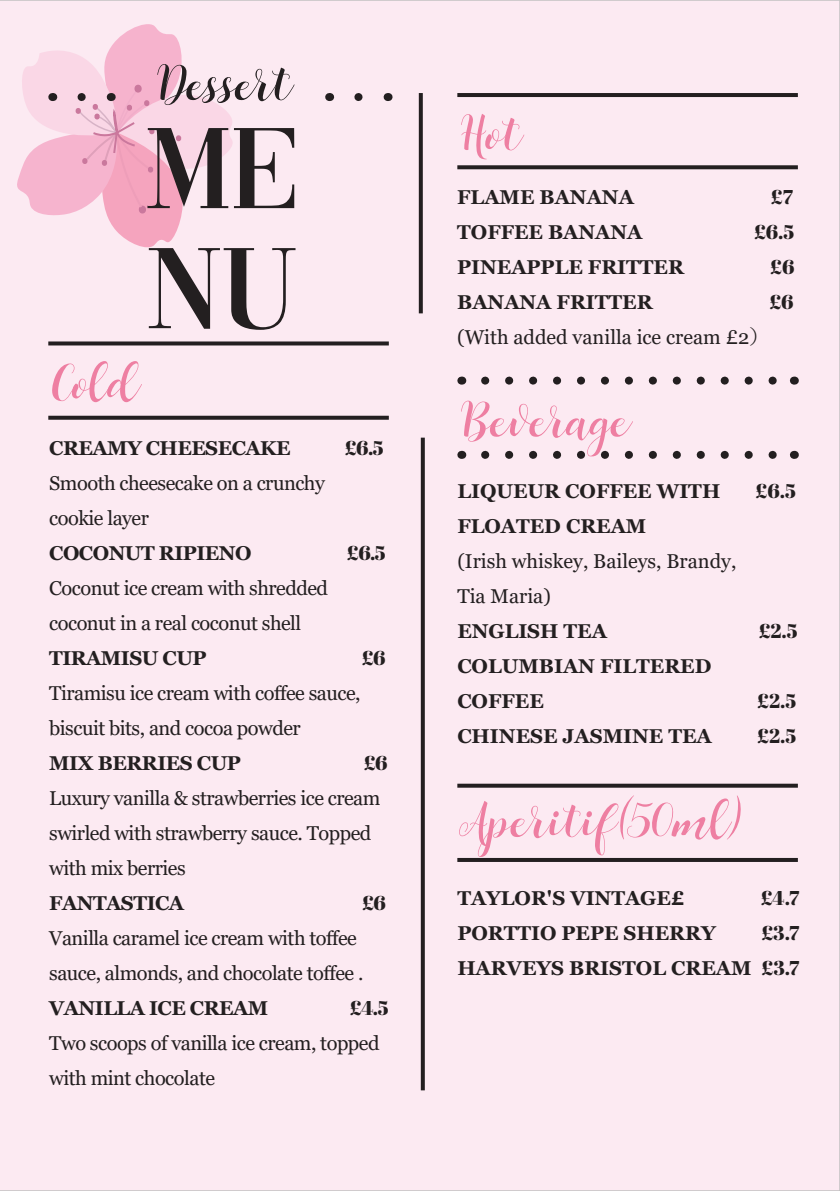
<style>
.page{position:relative;width:840px;height:1191px;background:#fff}
.page>*{position:absolute;margin:0;border:0;box-sizing:border-box;transform-origin:0 0}
.t1{font:120px/120px "Vogue";color:#231f20}
.t2{font:54px "Boulevard";color:#ee7fa2}
.t3{font:54px "Boulevard";color:#231f20}
.t4{font:20px/35px "Georgia";letter-spacing:-.025em;color:#231f20}
.t5{font:700 20px/35px "Georgia";color:#231f20}
.t6{font:700 20px "Georgia";letter-spacing:-.025em;color:#231f20}
.t7{font:20px/35px "Georgia";color:#231f20}
.t8{font:20px "Abril Fatface";color:#231f20}
.s1{font-family:"Koz Min Pr 6 N"}
.s2{font-family:"Abril Fatface";font-weight:400}
</style>
<div class="page">
<div style="left:0;top:0;width:839px;height:1191px;background:#fceaf2"></div>
<svg style="left:418px;top:93px;width:4px;height:220px"></svg>
<svg style="left:420px;top:437px;width:4px;height:653px;background:#4f484b"></svg>
<svg style="left:16px;top:22px;width:218px;height:227px;background:#f7cede"></svg>
<svg style="left:358px;top:93px;width:15px;height:8px"></svg>
<svg style="left:48px;top:341px;width:340px;height:4px"></svg>
<svg style="left:48px;top:416px;width:340px;height:4px"></svg>
<hr style="left:457px;top:93px;width:340px;height:4px;background:#231f20">
<svg style="left:457px;top:165px;width:340px;height:4px"></svg>
<svg style="left:485px;top:376px;width:296px;height:8px;background:#c4b5bc"></svg>
<svg style="left:485px;top:451px;width:296px;height:8px;background:#c2b4ba"></svg>
<svg style="left:457px;top:783px;width:340px;height:4px"></svg>
<hr style="left:457px;top:858px;width:340px;height:4px;background:#231f20">
<h2 class="t3" style="left:153px;top:49px;width:137px">Dessert</h2>
<h1 class="t1" style="left:145px;top:119px;width:154px">ME<br>NU</h1>
<h2 class="t2" style="left:48px;top:348px;width:90px">Cold</h2>
<p class="t6" style="left:49px;top:435px;width:243px">CREAMY CHEESECAKE</p>
<p class="t8" style="left:345px;top:433px;width:40px">£6.5</p>
<p class="t4" style="left:49px;top:465px;width:277px">Smooth cheesecake on a crunchy cookie layer</p>
<p class="t6" style="left:49px;top:540px;width:203px">COCONUT RIPIENO</p>
<p class="t8" style="left:347px;top:538px;width:40px">£6.5</p>
<p class="t4" style="left:49px;top:570px;width:280px">Coconut ice cream with shredded coconut in a real coconut shell</p>
<p class="t6" style="left:49px;top:645px;width:159px">TIRAMISU CUP</p>
<p class="t8" style="left:362px;top:643px;width:25px">£6</p>
<p class="t4" style="left:49px;top:675px;width:313px">Tiramisu ice cream with coffee sauce, biscuit bits, and cocoa powder</p>
<p class="t6" style="left:49px;top:750px;width:193px">MIX BERRIES CUP</p>
<p class="t8" style="left:364px;top:748px;width:25px">£6</p>
<p class="t4" style="left:49px;top:780px;width:332px">Luxury vanilla &amp; strawberries ice cream swirled with strawberry sauce. Topped with mix berries</p>
<p class="t6" style="left:49px;top:890px;width:136px">FANTASTICA</p>
<p class="t8" style="left:362px;top:888px;width:25px">£6</p>
<p class="t4" style="left:49px;top:920px;width:315px">Vanilla caramel ice cream with toffee sauce, almonds, and chocolate toffee .</p>
<p class="t6" style="left:49px;top:995px;width:220px">VANILLA ICE CREAM</p>
<p class="t8" style="left:350px;top:993px;width:40px">£4.5</p>
<p class="t4" style="left:49px;top:1025px;width:331px">Two scoops of vanilla ice cream, topped with mint chocolate</p>
<h2 class="t2" style="left:457px;top:99px;width:63px">Hot</h2>
<p class="t5" style="left:457px;top:179px;width:178px">FLAME BANANA</p>
<p class="t8" style="left:770px;top:183px;width:23px">£7</p>
<p class="t5" style="left:457px;top:214px;width:187px">TOFFEE BANANA</p>
<p class="t8" style="left:754px;top:218px;width:42px">£6.5</p>
<p class="t5" style="left:457px;top:249px;width:228px">PINEAPPLE FRITTER</p>
<p class="t8" style="left:770px;top:253px;width:25px">£6</p>
<p class="t5" style="left:457px;top:284px;width:197px">BANANA FRITTER</p>
<p class="t8" style="left:769px;top:288px;width:25px">£6</p>
<p class="t7" style="left:457px;top:320px;width:313px">(With added vanilla ice cream £2<span class="s1">）</span></p>
<h2 class="t2" style="left:457px;top:386px;width:172px">Beverage</h2>
<p class="t5" style="left:457px;top:474px;width:264px">LIQUEUR COFFEE WITH</p>
<p class="t8" style="left:755px;top:477px;width:42px">£6.5</p>
<p class="t5" style="left:457px;top:509px;width:190px">FLOATED CREAM</p>
<p class="t7" style="left:457px;top:544px;width:280px">(Irish whiskey, Baileys, Brandy,<br>Tia Maria)</p>
<p class="t5" style="left:457px;top:614px;width:151px">ENGLISH TEA</p>
<p class="t8" style="left:758px;top:617px;width:40px">£2.5</p>
<p class="t5" style="left:457px;top:649px;width:255px">COLUMBIAN FILTERED<br>COFFEE</p>
<p class="t8" style="left:757px;top:687px;width:40px">£2.5</p>
<p class="t5" style="left:457px;top:719px;width:256px">CHINESE JASMINE TEA</p>
<p class="t8" style="left:757px;top:722px;width:40px">£2.5</p>
<h2 class="t2" style="left:456px;top:786px;width:285px">Aperitif(50ml)</h2>
<p class="t5" style="left:457px;top:880px;width:229px">TAYLOR'S VINTAGE£</p>
<p class="t8" style="left:760px;top:883px;width:40px">£4.7</p>
<p class="t5" style="left:457px;top:915px;width:260px">PORTTIO PEPE SHERRY</p>
<p class="t8" style="left:761px;top:918px;width:39px">£3.7</p>
<p class="t5" style="left:457px;top:950px;width:343px">HARVEYS BRISTOL CREAM <span class="s2">£3.7</span></p>
</div>
